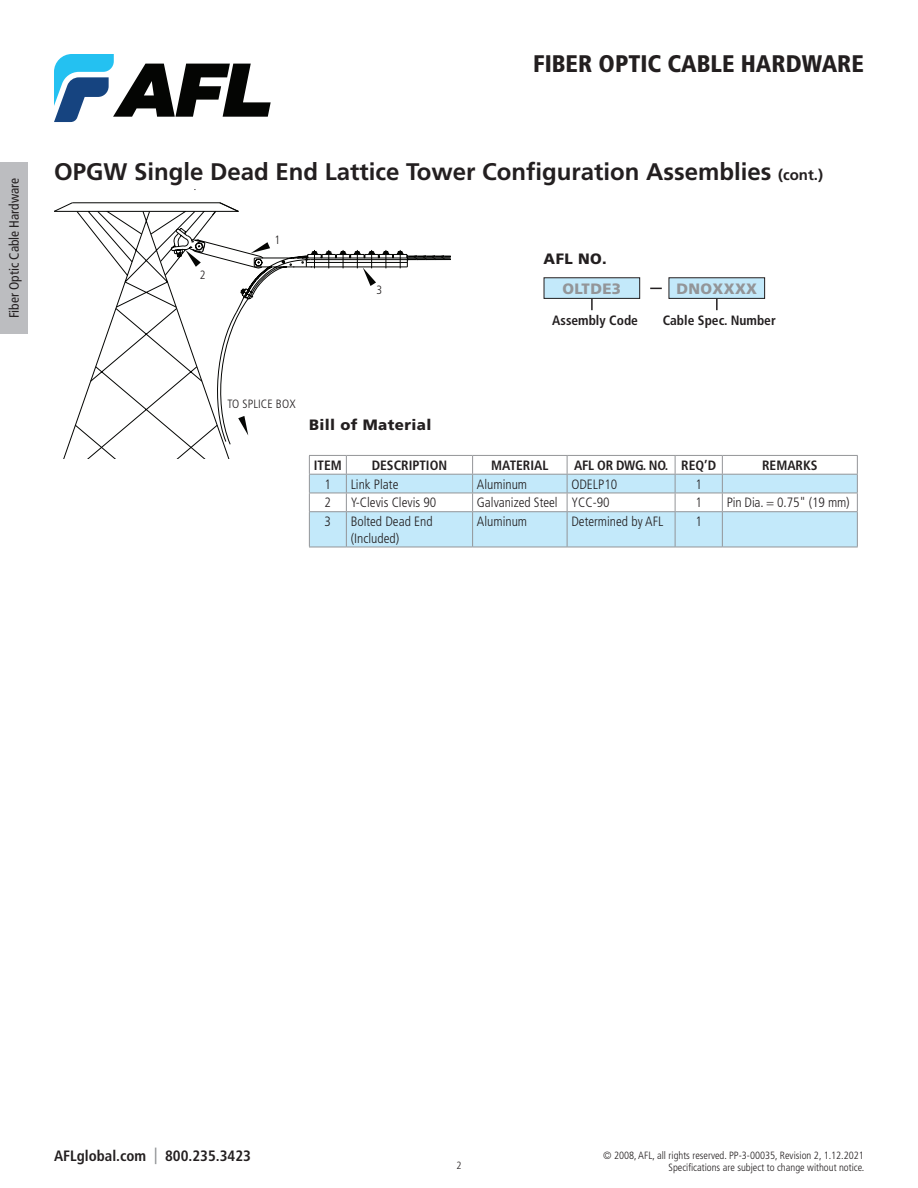
<style>
.page{position:relative;width:918px;height:1188px;background:#fff}
.page>*{position:absolute;margin:0;border:0;box-sizing:border-box;transform-origin:0 0}
.FPP_Product_Title{font:700 24px "Frutiger LT Std";color:#231f20}
.t1{font:900 condensed 24px "Frutiger LT Std";color:#231f20}
.t2{font:700 condensed 15px "Frutiger LT Std";color:#231f20}
.FPP_Subhead{font:900 15px "Frutiger LT Std";letter-spacing:.025em;color:#231f20}
.FPP_Matrix_Box_Text{font:900 15px "Frutiger LT Std";letter-spacing:.025em;color:#939598}
.FPP_Table_Body_Text{font:300 condensed 13.5px/16.5px "Frutiger LT Std";color:#231f20}
.FPP_Table_Header{font:700 condensed 13.5px "Frutiger LT Std";color:#231f20}
.t3{font:condensed 13.5px "Frutiger LT Std";color:#231f20}
.FPP_Table_Header-2{font:700 condensed 13.5px "Frutiger LT Std";letter-spacing:-.02em;color:#231f20}
.FPP_Caption{font:300 condensed 12px "Frutiger LT Std";letter-spacing:.01em;color:#231f20}
.t4{font:300 condensed 10.5px/12px "Frutiger LT Std";color:#231f20;text-align:right}
.s1{font-size:15px}
.s2{font-size:16.5px;color:#939598}
</style>
<div class="page">
<div style="left:0;top:162px;width:28px;height:172px;background:#bcbdc0"></div>
<svg style="left:54px;top:54px;width:217px;height:68px"></svg>
<svg style="left:650px;top:288px;width:12px;height:1px"></svg>
<svg style="left:63px;top:250px;width:388px;height:208px"></svg>
<svg style="left:363px;top:268px;width:13px;height:18px"></svg>
<svg style="left:54px;top:189px;width:297px;height:78px"></svg>
<svg style="left:235px;top:295px;width:10px;height:18px"></svg>
<div style="left:544px;top:278px;width:96px;height:20px;background:#c3e9fa"></div>
<div style="left:544px;top:277px;width:96px;height:22px;border:1px solid #231f20"></div>
<div style="left:669px;top:278px;width:96px;height:20px;background:#c3e9fa"></div>
<div style="left:669px;top:277px;width:96px;height:22px;border:1px solid #231f20"></div>
<svg style="left:591px;top:299px;width:2px;height:11px"></svg>
<svg style="left:716px;top:299px;width:2px;height:11px"></svg>
<svg style="left:309px;top:455px;width:549px;height:92px"></svg>
<hr style="left:309px;top:511px;width:37px;height:1px;background:#939598">
<hr style="left:309px;top:512px;width:1px;height:35px;background:#939598">
<hr style="left:346px;top:511px;width:127px;height:1px;background:#939598">
<hr style="left:346px;top:512px;width:1px;height:35px;background:#939598">
<hr style="left:473px;top:511px;width:94px;height:1px;background:#939598">
<hr style="left:472px;top:512px;width:1px;height:35px;background:#939598">
<hr style="left:567px;top:511px;width:108px;height:1px;background:#939598">
<hr style="left:567px;top:512px;width:1px;height:35px;background:#939598">
<hr style="left:675px;top:511px;width:47px;height:1px;background:#939598">
<hr style="left:675px;top:512px;width:1px;height:35px;background:#939598">
<hr style="left:722px;top:511px;width:136px;height:1px;background:#939598">
<hr style="left:722px;top:512px;width:1px;height:35px;background:#939598">
<hr style="left:857px;top:512px;width:1px;height:35px;background:#939598">
<hr style="left:309px;top:547px;width:37px;height:1px;background:#939598">
<hr style="left:346px;top:547px;width:127px;height:1px;background:#939598">
<hr style="left:473px;top:547px;width:94px;height:1px;background:#939598">
<hr style="left:567px;top:547px;width:108px;height:1px;background:#939598">
<hr style="left:675px;top:547px;width:47px;height:1px;background:#939598">
<hr style="left:722px;top:547px;width:136px;height:1px;background:#939598">
<h1 class="t1" style="left:533px;top:49px;width:332px">FIBER OPTIC CABLE HARDWARE</h1>
<p class="t3" style="left:6px;top:318px;width:142px;rotate:-90deg">Fiber Optic Cable Hardware</p>
<p class="FPP_Product_Title" style="left:54px;top:158px;width:771px">OPGW Single Dead End Lattice Tower Configuration Assemblies <span class="s1">(cont.)</span></p>
<p class="FPP_Caption" style="left:200px;top:268px;width:7px">2</p>
<p class="FPP_Caption" style="left:275px;top:233px;width:7px">1</p>
<p class="FPP_Caption" style="left:376px;top:283px;width:7px">3</p>
<p class="FPP_Subhead" style="left:544px;top:249px;width:65px">AFL NO.</p>
<p class="FPP_Matrix_Box_Text" style="left:563px;top:279px;width:60px">OLTDE3</p>
<p class="FPP_Table_Header" style="left:552px;top:312px;width:87px">Assembly Code</p>
<p class="FPP_Matrix_Box_Text" style="left:676px;top:279px;width:82px">DNOXXXX</p>
<p class="FPP_Table_Header" style="left:663px;top:312px;width:115px">Cable Spec. Number</p>
<p class="FPP_Caption" style="left:228px;top:397px;width:70px">TO SPLICE BOX</p>
<p class="FPP_Subhead" style="left:309px;top:415px;width:124px">Bill of Material</p>
<p class="FPP_Table_Header" style="left:314px;top:457px;width:29px">ITEM</p>
<p class="FPP_Table_Header" style="left:372px;top:457px;width:77px">DESCRIPTION</p>
<p class="FPP_Table_Header" style="left:491px;top:457px;width:59px">MATERIAL</p>
<p class="FPP_Table_Header-2" style="left:574px;top:457px;width:96px">AFL OR DWG. NO.</p>
<p class="FPP_Table_Header" style="left:681px;top:457px;width:37px">REQ’D</p>
<p class="FPP_Table_Header" style="left:762px;top:457px;width:57px">REMARKS</p>
<p class="FPP_Table_Body_Text" style="left:325px;top:476px;width:8px">1</p>
<p class="FPP_Table_Body_Text" style="left:351px;top:476px;width:49px">Link Plate</p>
<p class="FPP_Table_Body_Text" style="left:477px;top:476px;width:52px">Aluminum</p>
<p class="FPP_Table_Body_Text" style="left:571px;top:476px;width:47px">ODELP10</p>
<p class="FPP_Table_Body_Text" style="left:695px;top:476px;width:8px">1</p>
<p class="FPP_Table_Body_Text" style="left:325px;top:495px;width:8px">2</p>
<p class="FPP_Table_Body_Text" style="left:351px;top:495px;width:87px">Y-Clevis Clevis 90</p>
<p class="FPP_Table_Body_Text" style="left:477px;top:495px;width:82px">Galvanized Steel</p>
<p class="FPP_Table_Body_Text" style="left:571px;top:495px;width:40px">YCC-90</p>
<p class="FPP_Table_Body_Text" style="left:695px;top:495px;width:8px">1</p>
<p class="FPP_Table_Body_Text" style="left:727px;top:495px;width:125px">Pin Dia. = 0.75" (19 mm)</p>
<p class="FPP_Table_Body_Text" style="left:325px;top:513px;width:8px">3</p>
<p class="FPP_Table_Body_Text" style="left:351px;top:513px;width:83px">Bolted Dead End (Included)</p>
<p class="FPP_Table_Body_Text" style="left:477px;top:513px;width:52px">Aluminum</p>
<p class="FPP_Table_Body_Text" style="left:571px;top:513px;width:94px">Determined by AFL</p>
<p class="FPP_Table_Body_Text" style="left:695px;top:513px;width:8px">1</p>
<p class="t2" style="left:54px;top:1147px;width:198px">AFLglobal.com <span class="s2">|</span> 800.235.3423</p>
<p class="t4" style="left:456px;top:1159px;width:7px">2</p>
<p class="t4" style="left:603px;top:1150px;width:263px">© 2008, AFL, all rights reserved. PP-3-00035, Revision 2, 1.12.2021<br>Specifications are subject to change without notice.</p>
</div>
